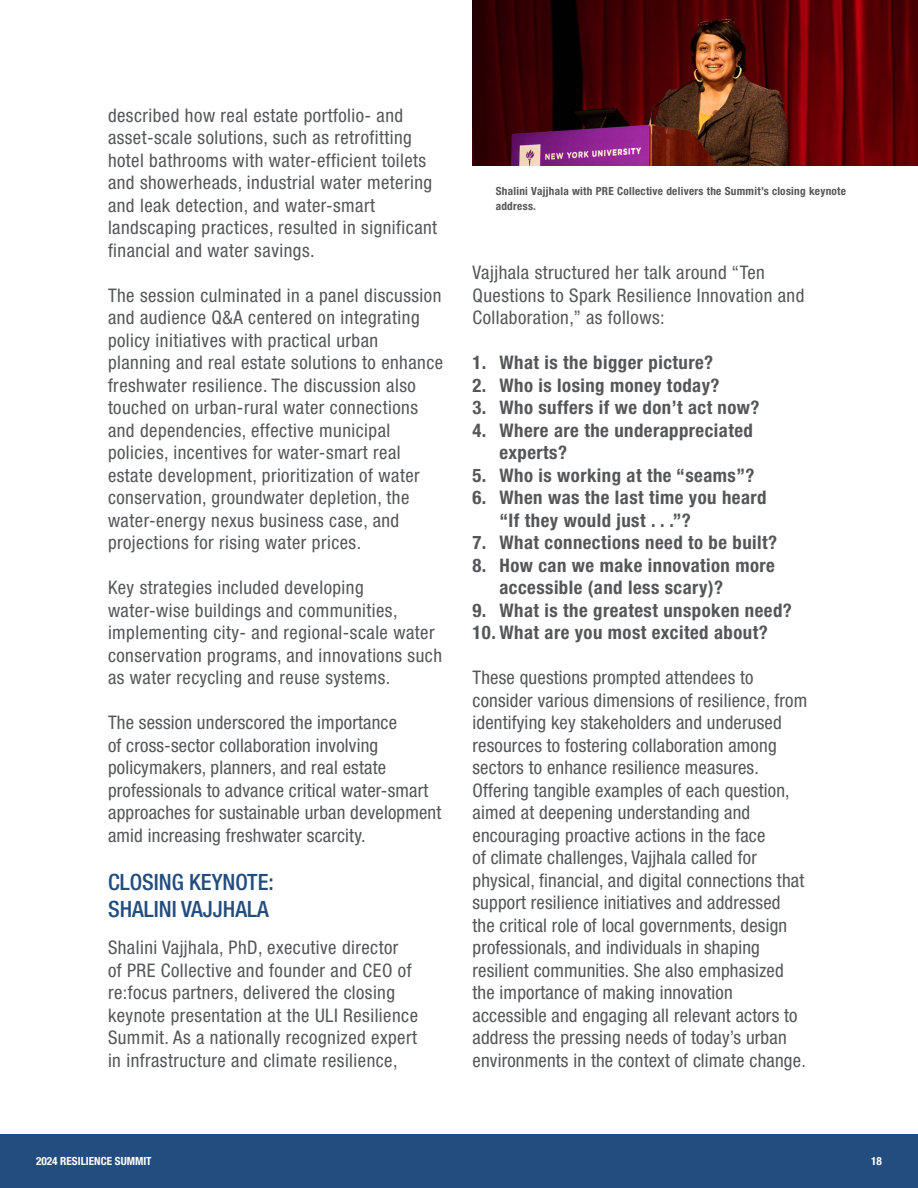
<style>
.page{position:relative;width:918px;height:1188px;background:#fff}
.page>*{position:absolute;margin:0;border:0;box-sizing:border-box;transform-origin:0 0}
.HEAD_2{font:500 condensed 22.5px "Helvetica Neue LT Std";color:#244d7f}
.TEXT{font:condensed 18.75px/22.5px "Helvetica Neue LT Std";letter-spacing:.025em;color:#545758}
.t1{font:700 condensed 18.75px/22.5px "Helvetica Neue LT Std";letter-spacing:.025em;color:#545758}
.t2{font:700 condensed 11.25px/15px "Helvetica Neue LT Std";letter-spacing:.025em;color:#545758}
.t3{font:700 condensed 11.25px "Helvetica Neue LT Std";color:#fff}
</style>
<div class="page">
<div style="left:0;top:1134px;width:918px;height:54px;background:#244d7f"></div>
<img style="left:472px;top:0;width:446px;height:165px">
<p class="TEXT" style="left:108px;top:104px;width:331px">described how real estate portfolio- and asset-scale solutions, such as retrofitting hotel bathrooms with water-efficient toilets and showerheads, industrial water metering and leak detection, and water-smart landscaping practices, resulted in significant financial and water savings.</p>
<p class="TEXT" style="left:108px;top:284px;width:337px">The session culminated in a panel discussion and audience Q&amp;A centered on integrating policy initiatives with practical urban planning and real estate solutions to enhance freshwater resilience. The discussion also touched on urban-rural water connections and dependencies, effective municipal policies, incentives for water-smart real estate development, prioritization of water conservation, groundwater depletion, the water-energy nexus business case, and projections for rising water prices.</p>
<p class="TEXT" style="left:108px;top:576px;width:336px">Key strategies included developing water-wise buildings and communities, implementing city- and regional-scale water conservation programs, and innovations such as water recycling and reuse systems.</p>
<p class="TEXT" style="left:108px;top:711px;width:335px">The session underscored the importance<br>of cross-sector collaboration involving policymakers, planners, and real estate professionals to advance critical water-smart approaches for sustainable urban development amid increasing freshwater scarcity.</p>
<p class="HEAD_2" style="left:108px;top:869px;width:167px">CLOSING KEYNOTE:</p>
<p class="HEAD_2" style="left:108px;top:895px;width:162px">SHALINI VAJJHALA</p>
<p class="TEXT" style="left:108px;top:936px;width:312px">Shalini Vajjhala, PhD, executive director<br>of PRE Collective and founder and CEO of re:focus partners, delivered the closing keynote presentation at the ULI Resilience Summit. As a nationally recognized expert in infrastructure and climate resilience,</p>
<p class="t2" style="left:496px;top:183px;width:352px">Shalini Vajjhala with PRE Collective delivers the Summit’s closing keynote address.</p>
<p class="TEXT" style="left:472px;top:261px;width:333px">Vajjhala structured her talk around “Ten<br>Questions to Spark Resilience Innovation and<br>Collaboration,” as follows:</p>
<p class="t1" style="left:472px;top:351px;width:242px">1. What is the bigger picture?</p>
<p class="t1" style="left:472px;top:373px;width:249px">2. Who is losing money today?</p>
<p class="t1" style="left:472px;top:396px;width:289px">3. Who suffers if we don’t act now?</p>
<p class="t1" style="left:500px;top:418px;width:255px;text-indent:-27px">4. Where are the underappreciated experts?</p>
<p class="t1" style="left:472px;top:463px;width:284px">5. Who is working at the “seams”?</p>
<p class="t1" style="left:500px;top:486px;width:269px;text-indent:-27px">6. When was the last time you heard “If they would just . . .”?</p>
<p class="t1" style="left:472px;top:531px;width:306px">7. What connections need to be built?</p>
<p class="t1" style="left:500px;top:553px;width:277px;text-indent:-27px">8. How can we make innovation more accessible (and less scary)?</p>
<p class="t1" style="left:472px;top:598px;width:321px">9. What is the greatest unspoken need?</p>
<p class="t1" style="left:472px;top:621px;width:297px">10. What are you most excited about?</p>
<p class="TEXT" style="left:472px;top:666px;width:336px">These questions prompted attendees to consider various dimensions of resilience, from identifying key stakeholders and underused resources to fostering collaboration among sectors to enhance resilience measures.<br>Offering tangible examples of each question, aimed at deepening understanding and encouraging proactive actions in the face<br>of climate challenges, Vajjhala called for physical, financial, and digital connections that support resilience initiatives and addressed the critical role of local governments, design professionals, and individuals in shaping resilient communities. She also emphasized the importance of making innovation accessible and engaging all relevant actors to address the pressing needs of today’s urban environments in the context of climate change.</p>
<p class="t3" style="left:36px;top:1154px;width:117px">2024 RESILIENCE SUMMIT</p>
<p class="t3" style="left:871px;top:1154px;width:12px">18</p>
</div>
